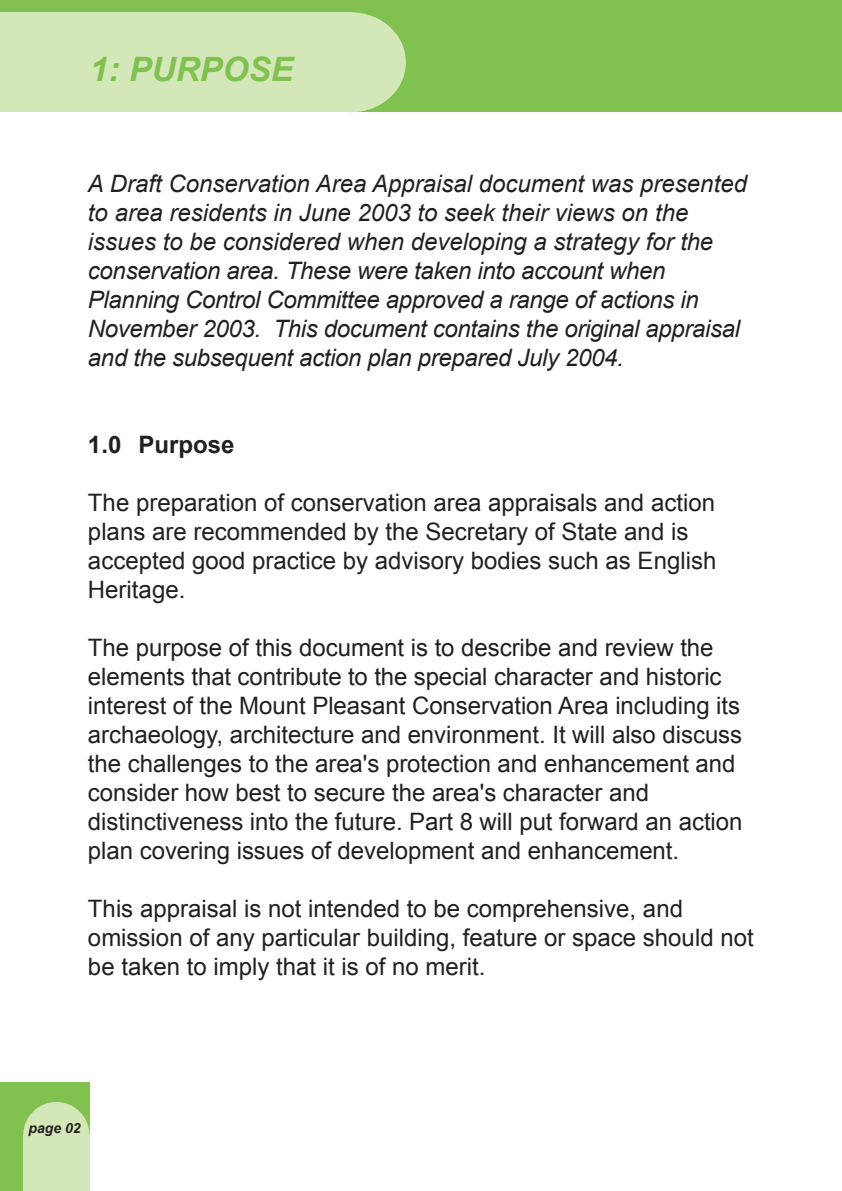
<style>
.page{position:relative;width:842px;height:1191px;background:#fff}
.page>*{position:absolute;margin:0;border:0;box-sizing:border-box;transform-origin:0 0}
.t1{font:italic 700 33.6px "Arial";color:#81c150}
.t2{font:24px/29px "Arial";color:#231f20}
.t3{font:italic 24px/29px "Arial";letter-spacing:-.015em;color:#231f20}
.t4{font:700 24px "Arial";color:#231f20}
.t5{font:italic 700 14px "Arial";color:#231f20}
</style>
<div class="page">
<div style="left:0;top:0;width:842px;height:112px;background:#81c150"></div>
<div style="left:0;top:12px;width:352px;height:100px;background:#d3e7b9"></div>
<div style="left:296px;top:12px;width:110px;height:100px;background:#d3e7b9;border-radius:50%"></div>
<div style="left:0;top:1081px;width:90px;height:110px;background:#81c150"></div>
<div style="left:23px;top:1102px;width:66px;height:66px;background:#d3e7b9;border-radius:50%"></div>
<div style="left:23px;top:1135px;width:66px;height:56px;background:#d3e7b9"></div>
<h1 class="t1" style="left:90px;top:47px;width:205px">1: PURPOSE</h1>
<p class="t3" style="left:88px;top:169px;width:660px">A Draft Conservation Area Appraisal document was presented to area residents in June 2003 to seek their views on the issues to be considered when developing a strategy for the conservation area. These were taken into account when Planning Control Committee approved a range of actions in November 2003. This document contains the original appraisal and the subsequent action plan prepared July 2004.</p>
<p class="t4" style="left:88px;top:428px;width:148px">1.0 Purpose</p>
<p class="t2" style="left:88px;top:488px;width:630px">The preparation of conservation area appraisals and action plans are recommended by the Secretary of State and is accepted good practice by advisory bodies such as English Heritage.</p>
<p class="t2" style="left:88px;top:633px;width:656px">The purpose of this document is to describe and review the elements that contribute to the special character and historic interest of the Mount Pleasant Conservation Area including its archaeology, architecture and environment. It will also discuss the challenges to the area's protection and enhancement and consider how best to secure the area's character and distinctiveness into the future. Part 8 will put forward an action plan covering issues of development and enhancement.</p>
<p class="t2" style="left:88px;top:894px;width:667px">This appraisal is not intended to be comprehensive, and omission of any particular building, feature or space should not be taken to imply that it is of no merit.</p>
<p class="t5" style="left:29px;top:1119px;width:54px">page 02</p>
</div>
